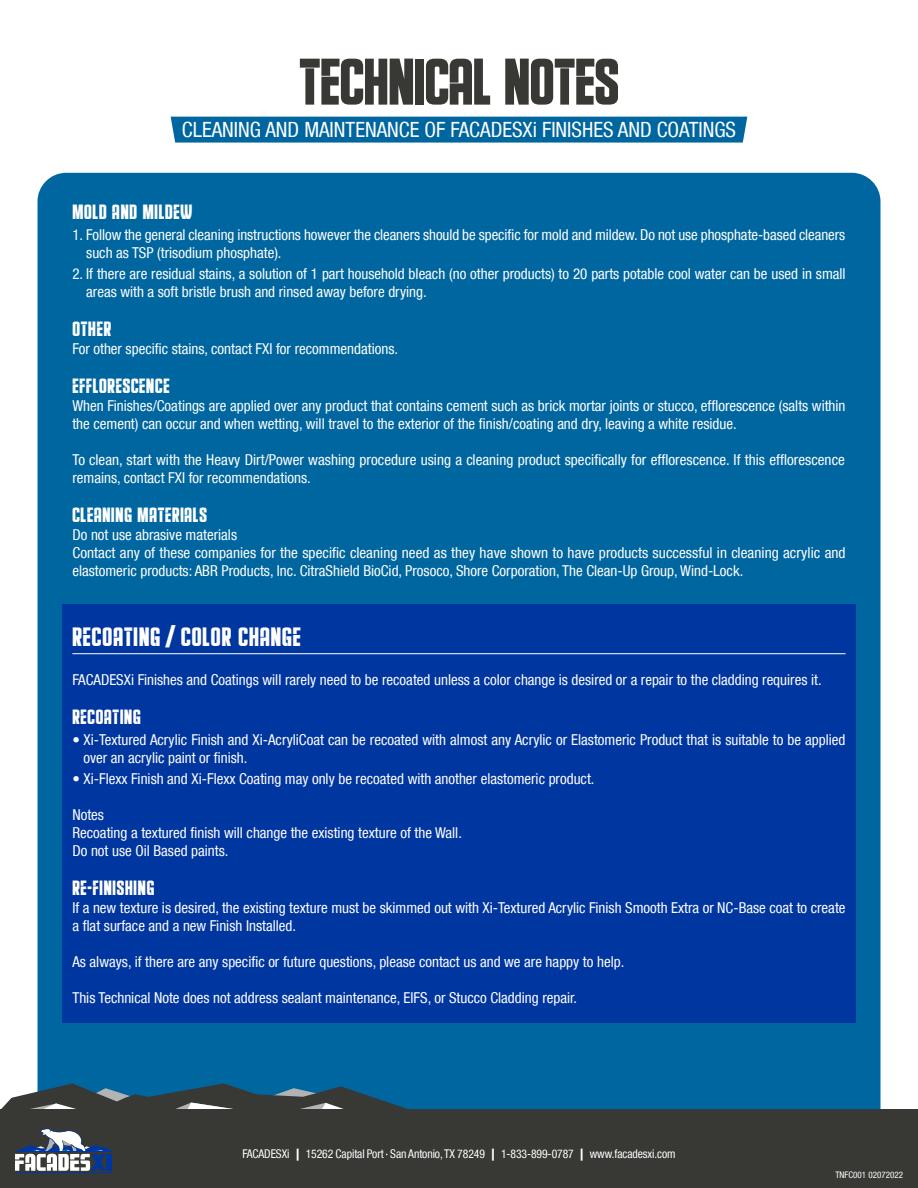
<style>
.page{position:relative;width:918px;height:1188px;background:#fff}
.page>*{position:absolute;margin:0;border:0;box-sizing:border-box;transform-origin:0 0}
.t1{font:67.5px "Educated Deers";color:#383935}
.t2{font:27px "Educated Deers";letter-spacing:.04em;color:#fff}
.t3{font:21px "Educated Deers";letter-spacing:.04em;color:#fff}
.t4{font:condensed 21px "Helvetica Neue LT Com";color:#fff}
.t5{font:condensed 15px/18px "Helvetica Neue LT Com";color:#fff}
.t6{font:condensed 12px "Helvetica Neue LT Com";letter-spacing:-.005em;color:#fff}
.t7{font:condensed 9px "Helvetica Neue LT Com";color:#fff}
.s1{font-family:"Impact"}
.s2{font-weight:900;font-stretch:normal}
</style>
<div class="page">
<div style="left:38px;top:173px;width:842px;height:937px;background:#0066a0"></div>
<svg style="left:0;top:1083px;width:411px;height:27px;background:#3c5b6a"></svg>
<div style="left:0;top:1110px;width:918px;height:78px;background:#383935"></div>
<hr style="left:15px;top:1172px;width:96px;height:1px;background:#0036a0">
<svg style="left:15px;top:1129px;width:96px;height:42px"></svg>
<div style="left:106px;top:1160px;width:5px;height:11px;background:#0036a0"></div>
<div style="left:171px;top:117px;width:576px;height:26px;background:#0066a0"></div>
<div style="left:62px;top:604px;width:794px;height:419px;background:#0036a0"></div>
<hr style="left:72px;top:653px;width:774px;height:1px;background:#fff">
<h1 class="t1" style="left:299px;top:42px;width:321px">TECHNICAL NOTES</h1>
<h3 class="t4" style="left:182px;top:117px;width:556px">CLEANING AND MAINTENANCE OF FACADESXi FINISHES AND COATINGS</h3>
<p class="t3" style="left:72px;top:199px;width:121px">MOLD AND MILDEW</p>
<p class="t5" style="left:86px;top:225px;width:761px;text-indent:-14px">1. Follow the general cleaning instructions however the cleaners should be specific for mold and mildew. Do not use phosphate-based cleaners such as TSP (trisodium phosphate).</p>
<p class="t5" style="left:86px;top:264px;width:761px;text-indent:-14px">2. If there are residual stains, a solution of 1 part household bleach (no other products) to 20 parts potable cool water can be used in small areas with a soft bristle brush and rinsed away before drying.</p>
<p class="t3" style="left:72px;top:316px;width:40px">OTHER</p>
<p class="t5" style="left:72px;top:339px;width:327px">For other specific stains, contact FXI for recommendations.</p>
<p class="t3" style="left:72px;top:373px;width:99px">EFFLORESCENCE</p>
<p class="t5" style="left:72px;top:396px;width:775px">When Finishes/Coatings are applied over any product that contains cement such as brick mortar joints or stucco, efflorescence (salts within the cement) can occur and when wetting, will travel to the exterior of the finish/coating and dry, leaving a white residue.</p>
<p class="t5" style="left:72px;top:450px;width:774px">To clean, start with the Heavy Dirt/Power washing procedure using a cleaning product specifically for efflorescence. If this efflorescence remains, contact FXI for recommendations.</p>
<p class="t3" style="left:72px;top:502px;width:136px">CLEANING MATERIALS</p>
<p class="t5" style="left:72px;top:525px;width:166px">Do not use abrasive materials</p>
<p class="t5" style="left:72px;top:543px;width:775px">Contact any of these companies for the specific cleaning need as they have shown to have products successful in cleaning acrylic and elastomeric products: ABR Products, Inc. CitraShield BioCid, Prosoco, Shore Corporation, The Clean-Up Group, Wind-Lock.</p>
<p class="t2" style="left:72px;top:621px;width:230px">RECOATING <span class="s1">/</span> COLOR CHANGE</p>
<p class="t5" style="left:72px;top:670px;width:751px">FACADESXi Finishes and Coatings will rarely need to be recoated unless a color change is desired or a repair to the cladding requires it.</p>
<p class="t3" style="left:72px;top:704px;width:70px">RECOATING</p>
<p class="t5" style="left:84px;top:730px;width:764px;text-indent:-11px">• Xi-Textured Acrylic Finish and Xi-AcryliCoat can be recoated with almost any Acrylic or Elastomeric Product that is suitable to be applied over an acrylic paint or finish.</p>
<p class="t5" style="left:72px;top:769px;width:524px">• Xi-Flexx Finish and Xi-Flexx Coating may only be recoated with another elastomeric product.</p>
<p class="t5" style="left:72px;top:805px;width:33px">Notes</p>
<p class="t5" style="left:72px;top:823px;width:391px">Recoating a textured finish will change the existing texture of the Wall.</p>
<p class="t5" style="left:72px;top:841px;width:158px">Do not use Oil Based paints.</p>
<p class="t3" style="left:72px;top:875px;width:83px">RE-FINISHING</p>
<p class="t5" style="left:72px;top:898px;width:775px">If a new texture is desired, the existing texture must be skimmed out with Xi-Textured Acrylic Finish Smooth Extra or NC-Base coat to create a flat surface and a new Finish Installed.</p>
<p class="t5" style="left:72px;top:952px;width:553px">As always, if there are any specific or future questions, please contact us and we are happy to help.</p>
<p class="t5" style="left:72px;top:988px;width:506px">This Technical Note does not address sealant maintenance, EIFS, or Stucco Cladding repair.</p>
<p class="t6" style="left:242px;top:1147px;width:435px">FACADESXi <span class="s2">|</span> 15262 Capital Port <sup>•</sup> San Antonio, TX 78249 <span class="s2">|</span> 1-833-899-0787 <span class="s2">|</span> www.facadesxi.com</p>
<p class="t7" style="left:835px;top:1169px;width:69px">TNFC001 02072022</p>
</div>
